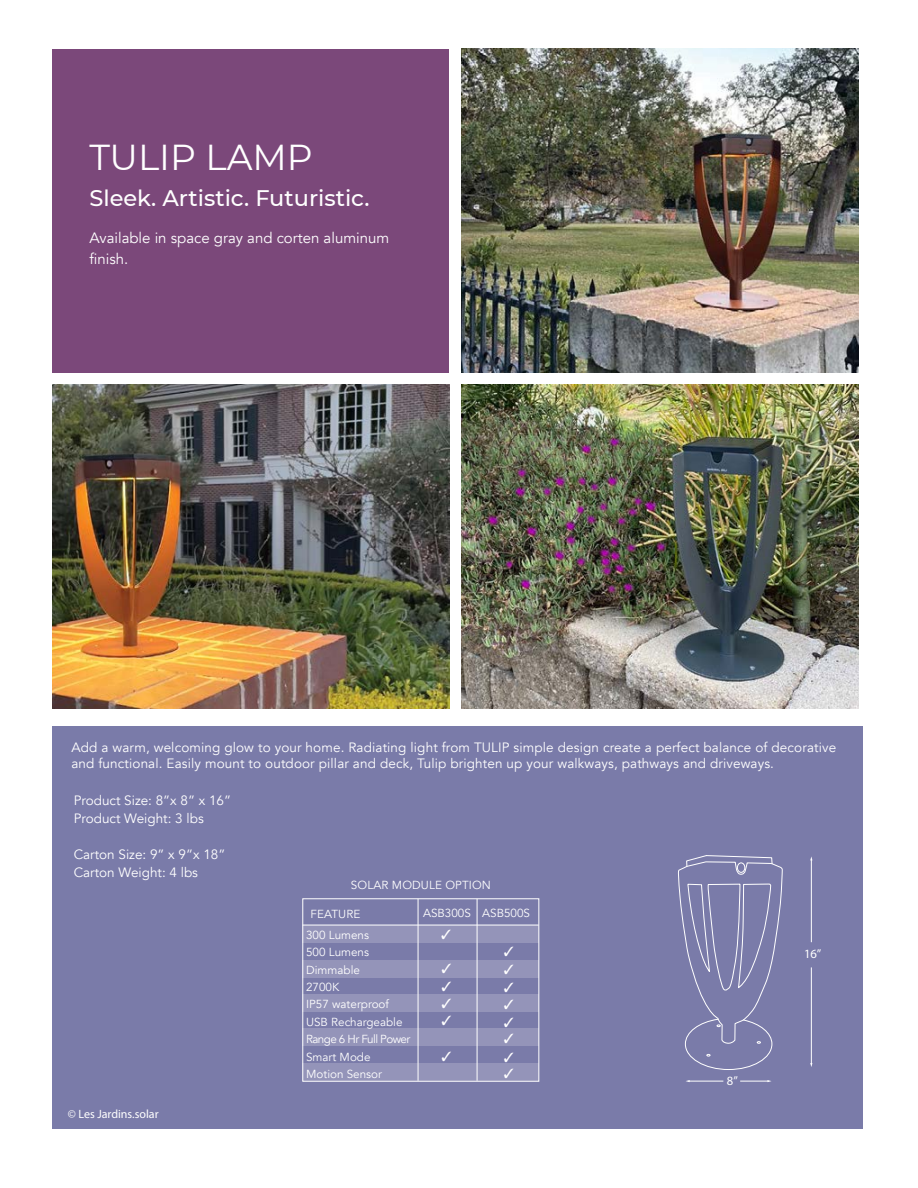
<style>
.page{position:relative;width:918px;height:1188px;background:#fff}
.page>*{position:absolute;margin:0;border:0;box-sizing:border-box;transform-origin:0 0}
.t1{font:36px "Montserrat";color:#fff}
.t2{font:500 22.5px "Montserrat";color:#fff}
.t3{font:15px/21px "Avenir";color:#fff}
.t4{font:13.5px/18px "Avenir";letter-spacing:.01em;color:#fff}
.t5{font:12.6px "Myriad Pro";color:#fff}
.t6{font:12px "Myriad Pro";color:#fff}
.t7{font:11.7px/17.4px "Avenir";color:#fff}
</style>
<div class="page">
<img style="left:52px;top:384px;width:397px;height:324px">
<img style="left:462px;top:384px;width:396px;height:324px">
<div style="left:52px;top:49px;width:397px;height:324px;background:#7b487a"></div>
<img style="left:462px;top:49px;width:397px;height:324px">
<div style="left:52px;top:727px;width:810px;height:402px;background:#7a7ba9"></div>
<svg style="left:678px;top:855px;width:105px;height:215px"></svg>
<hr style="left:811px;top:967px;width:1px;height:97px;background:#fff">
<hr style="left:689px;top:1081px;width:34px;height:1px;background:#fff">
<svg style="left:740px;top:1080px;width:31px;height:2px"></svg>
<hr style="left:811px;top:860px;width:1px;height:82px;background:#fff">
<div style="left:302px;top:925px;width:237px;height:18px;background:#9494b9"></div>
<div style="left:302px;top:960px;width:237px;height:17px;background:#9494b9"></div>
<div style="left:302px;top:994px;width:237px;height:18px;background:#9494b9"></div>
<div style="left:302px;top:1029px;width:237px;height:17px;background:#9494b9"></div>
<div style="left:302px;top:1063px;width:237px;height:18px;background:#9494b9"></div>
<hr style="left:303px;top:925px;width:236px;height:1px;background:#fff">
<hr style="left:418px;top:899px;width:1px;height:182px;background:#fff">
<hr style="left:477px;top:899px;width:1px;height:182px;background:#fff">
<h1 class="t1" style="left:89px;top:137px;width:225px">TULIP LAMP</h1>
<h2 class="t2" style="left:89px;top:185px;width:282px">Sleek. Artistic. Futuristic.</h2>
<p class="t3" style="left:89px;top:229px;width:301px">Available in space gray and corten aluminum finish.</p>
<p class="t4" style="left:71px;top:740px;width:766px;line-height:16.5px">Add a warm, welcoming glow to your home. Radiating light from TULIP simple design create a perfect balance of decorative and functional. Easily mount to outdoor pillar and deck, Tulip brighten up your walkways, pathways and driveways.</p>
<p class="t4" style="left:74px;top:792px;width:159px">Product Size: 8”x 8” x 16”<br>Product Weight: 3 lbs</p>
<p class="t4" style="left:74px;top:846px;width:153px">Carton Size: 9” x 9”x 18”<br>Carton Weight: 4 lbs</p>
<p class="t6" style="left:68px;top:1106px;width:92px">© Les Jardins.solar</p>
<p class="t7" style="left:351px;top:878px;width:142px">SOLAR MODULE OPTION</p>
<p class="t7" style="left:310px;top:906px;width:51px">FEATURE</p>
<p class="t7" style="left:306px;top:928px;width:106px">300 Lumens<br>500 Lumens<br>Dimmable<br>2700K<br>IP57 waterproof<br>USB Rechargeable<br>Range 6 Hr Full Power<br>Smart Mode<br>Motion Sensor</p>
<p class="t7" style="left:423px;top:905px;width:108px">ASB300S ASB500S</p>
<p class="t5" style="left:727px;top:1073px;width:12px">8”</p>
<p class="t5" style="left:804px;top:946px;width:19px">16”</p>
</div>
